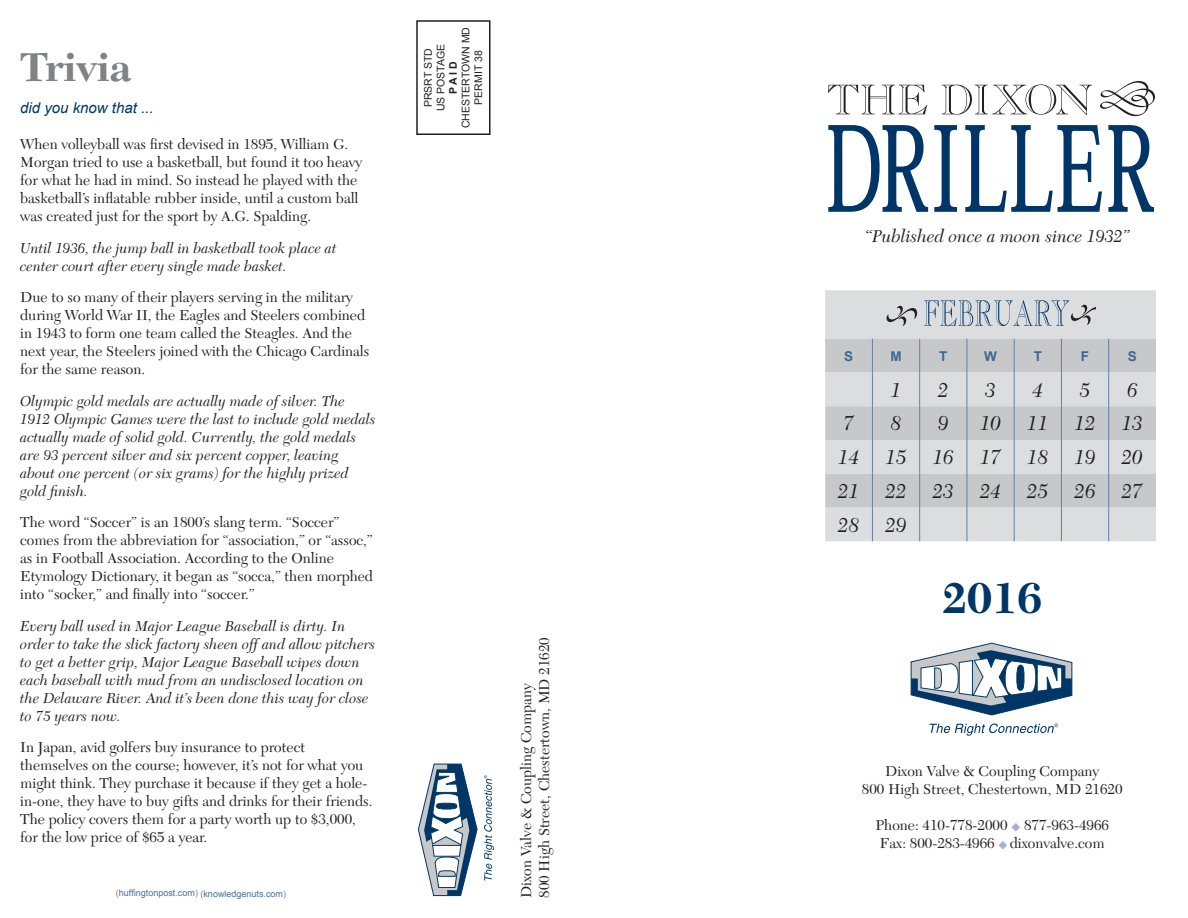
<style>
.page{position:relative;width:1188px;height:918px;background:#fff}
.page>*{position:absolute;margin:0;border:0;box-sizing:border-box;transform-origin:0 0}
.t1{font:700 45px "New Caledonia";color:#003667}
.t2{font:700 42px "New Caledonia";color:#808285}
.t3{font:italic 21px "New Caledonia";color:#231f20}
.t4{font:italic 18px "New Caledonia";color:#231f20}
.t5{font:15px/18px "New Caledonia";color:#231f20}
.t6{font:italic 15px/18px "New Caledonia";color:#231f20}
.t7{font:italic 15px "Arial";color:#003667}
.t8{font:700 13.5px "Arial";color:#3f6692}
.t9{font:10.5px "Arial";color:#231f20}
.t10{font:700 10.5px "Arial";color:#231f20}
.t11{font:9px "Arial";color:#4a6e98}
.s1{color:#808285}
.s2{color:#a3b3cd}
</style>
<div class="page">
<svg style="left:828px;top:85px;width:99px;height:29px"></svg>
<svg style="left:942px;top:84px;width:150px;height:31px"></svg>
<svg style="left:1100px;top:81px;width:55px;height:35px"></svg>
<svg style="left:828px;top:125px;width:100px;height:87px"></svg>
<svg style="left:934px;top:125px;width:23px;height:87px"></svg>
<svg style="left:965px;top:125px;width:137px;height:87px"></svg>
<svg style="left:1108px;top:125px;width:46px;height:87px"></svg>
<div style="left:825px;top:290px;width:331px;height:251px;background:#dcdddf"></div>
<div style="left:825px;top:339px;width:331px;height:33px;background:#c7c8ca"></div>
<svg style="left:825px;top:406px;width:331px;height:101px;background:#cdced1"></svg>
<hr style="left:872px;top:372px;width:1px;height:34px;background:#6180a7">
<hr style="left:919px;top:372px;width:1px;height:34px;background:#6180a7">
<hr style="left:967px;top:372px;width:1px;height:34px;background:#6180a7">
<hr style="left:1014px;top:372px;width:1px;height:34px;background:#6180a7">
<hr style="left:1061px;top:372px;width:1px;height:34px;background:#6180a7">
<hr style="left:1108px;top:372px;width:1px;height:34px;background:#6180a7">
<hr style="left:872px;top:406px;width:1px;height:34px;background:#6180a7">
<hr style="left:919px;top:406px;width:1px;height:34px;background:#6180a7">
<hr style="left:967px;top:406px;width:1px;height:34px;background:#6180a7">
<hr style="left:1014px;top:406px;width:1px;height:34px;background:#6180a7">
<hr style="left:1061px;top:406px;width:1px;height:34px;background:#6180a7">
<hr style="left:1108px;top:406px;width:1px;height:34px;background:#6180a7">
<hr style="left:872px;top:440px;width:1px;height:34px;background:#6180a7">
<hr style="left:919px;top:440px;width:1px;height:34px;background:#6180a7">
<hr style="left:967px;top:440px;width:1px;height:34px;background:#6180a7">
<hr style="left:1014px;top:440px;width:1px;height:34px;background:#6180a7">
<hr style="left:1061px;top:440px;width:1px;height:34px;background:#6180a7">
<hr style="left:1108px;top:440px;width:1px;height:34px;background:#6180a7">
<hr style="left:872px;top:474px;width:1px;height:33px;background:#6180a7">
<hr style="left:919px;top:474px;width:1px;height:33px;background:#6180a7">
<hr style="left:967px;top:474px;width:1px;height:33px;background:#6180a7">
<hr style="left:1014px;top:474px;width:1px;height:33px;background:#6180a7">
<hr style="left:1061px;top:474px;width:1px;height:33px;background:#6180a7">
<hr style="left:1108px;top:474px;width:1px;height:33px;background:#6180a7">
<hr style="left:872px;top:507px;width:1px;height:34px;background:#6180a7">
<hr style="left:919px;top:507px;width:1px;height:34px;background:#6180a7">
<hr style="left:967px;top:507px;width:1px;height:34px;background:#6180a7">
<hr style="left:1014px;top:507px;width:1px;height:34px;background:#6180a7">
<hr style="left:1061px;top:507px;width:1px;height:34px;background:#6180a7">
<hr style="left:1108px;top:507px;width:1px;height:34px;background:#6180a7">
<hr style="left:872px;top:339px;width:1px;height:33px;background:#6180a7">
<hr style="left:919px;top:339px;width:1px;height:33px;background:#6180a7">
<hr style="left:967px;top:339px;width:1px;height:33px;background:#6180a7">
<hr style="left:1014px;top:339px;width:1px;height:33px;background:#6180a7">
<hr style="left:1061px;top:339px;width:1px;height:33px;background:#6180a7">
<hr style="left:1108px;top:339px;width:1px;height:33px;background:#6180a7">
<svg style="left:924px;top:300px;width:172px;height:26px;background:#bac2ca"></svg>
<svg style="left:887px;top:306px;width:30px;height:20px"></svg>
<svg style="left:911px;top:642px;width:161px;height:73px"></svg>
<svg style="left:929px;top:723px;width:129px;height:13px"></svg>
<svg style="left:418px;top:764px;width:59px;height:132px"></svg>
<svg style="left:484px;top:775px;width:10px;height:106px"></svg>
<div style="left:416px;top:20px;width:74px;height:115px;border:2px solid #231f20"></div>
<p class="t2" style="left:20px;top:43px;width:113px">Trivia</p>
<p class="t7" style="left:20px;top:98px;width:135px">did you know that ...</p>
<p class="t5" style="left:20px;top:136px;width:343px">When volleyball was first devised in 1895, William G.<br>Morgan tried to use a basketball, but found it too heavy for what he had in mind. So instead he played with the basketball’s inflatable rubber inside, until a custom ball was created just for the sport by A.G. Spalding.</p>
<p class="t6" style="left:20px;top:239px;width:318px">Until 1936, the jump ball in basketball took place at center court after every single made basket.</p>
<p class="t5" style="left:20px;top:289px;width:351px">Due to so many of their players serving in the military during World War II, the Eagles and Steelers combined in 1943 to form one team called the Steagles. And the next year, the Steelers joined with the Chicago Cardinals for the same reason.</p>
<p class="t6" style="left:20px;top:392px;width:357px">Olympic gold medals are actually made of silver. The 1912 Olympic Games were the last to include gold medals actually made of solid gold. Currently, the gold medals are 93 percent silver and six percent copper, leaving about one percent (or six grams) for the highly prized gold finish.</p>
<p class="t5" style="left:20px;top:514px;width:354px">The word “Soccer” is an 1800’s slang term. “Soccer” comes from the abbreviation for “association,” or “assoc,” as in Football Association. According to the Online Etymology Dictionary, it began as “socca,” then morphed into “socker,” and finally into “soccer.”</p>
<p class="t6" style="left:20px;top:617px;width:357px">Every ball used in Major League Baseball is dirty. In order to take the slick factory sheen off and allow pitchers to get a better grip, Major League Baseball wipes down each baseball with mud from an undisclosed location on the Delaware River. And it’s been done this way for close to 75 years now.</p>
<p class="t5" style="left:20px;top:739px;width:354px">In Japan, avid golfers buy insurance to protect themselves on the course; however, it’s not for what you might think. They purchase it because if they get a hole&shy;in-one, they have to buy gifts and drinks for their friends.<br>The policy covers them for a party worth up to $3,000, for the low price of $65 a year.</p>
<p class="t11" style="left:116px;top:887px;width:172px"><span class="s1">(</span>huffingtonpost.com<span class="s1">) (</span>knowledgenuts.com<span class="s1">)</span></p>
<p class="t9" style="left:459px;top:128px;width:103px;rotate:-90deg">CHESTERTOWN MD</p>
<p class="t9" style="left:421px;top:107px;width:61px;rotate:-90deg">PRSRT STD</p>
<p class="t9" style="left:433px;top:111px;width:69px;rotate:-90deg">US POSTAGE</p>
<p class="t9" style="left:471px;top:105px;width:56px;rotate:-90deg">PERMIT 38</p>
<p class="t10" style="left:446px;top:94px;width:34px;rotate:-90deg">P A I D</p>
<p class="t5" style="left:535px;top:898px;width:262px;rotate:-90deg">800 High Street, Chestertown, MD 21620</p>
<p class="t5" style="left:517px;top:898px;width:216px;rotate:-90deg">Dixon Valve &amp; Coupling Company</p>
<p class="t4" style="left:865px;top:226px;width:267px">“Published once a moon since 1932”</p>
<p class="t8" style="left:844px;top:346px;width:11px">S</p>
<p class="t8" style="left:890px;top:346px;width:13px">M</p>
<p class="t8" style="left:939px;top:346px;width:10px">T</p>
<p class="t8" style="left:984px;top:346px;width:14px">W</p>
<p class="t8" style="left:1034px;top:346px;width:10px">T</p>
<p class="t8" style="left:1081px;top:346px;width:10px">F</p>
<p class="t8" style="left:1128px;top:346px;width:11px">S</p>
<p class="t3" style="left:891px;top:378px;width:12px">1</p>
<p class="t3" style="left:938px;top:378px;width:12px">2</p>
<p class="t3" style="left:985px;top:378px;width:12px">3</p>
<p class="t3" style="left:1033px;top:378px;width:12px">4</p>
<p class="t3" style="left:1080px;top:378px;width:12px">5</p>
<p class="t3" style="left:1127px;top:378px;width:12px">6</p>
<p class="t3" style="left:844px;top:412px;width:12px">7</p>
<p class="t3" style="left:891px;top:412px;width:12px">8</p>
<p class="t3" style="left:938px;top:412px;width:12px">9</p>
<p class="t3" style="left:980px;top:412px;width:22px">10</p>
<p class="t3" style="left:1027px;top:412px;width:22px">11</p>
<p class="t3" style="left:1075px;top:412px;width:22px">12</p>
<p class="t3" style="left:1122px;top:412px;width:22px">13</p>
<p class="t3" style="left:838px;top:446px;width:22px">14</p>
<p class="t3" style="left:886px;top:446px;width:22px">15</p>
<p class="t3" style="left:933px;top:446px;width:22px">16</p>
<p class="t3" style="left:980px;top:446px;width:22px">17</p>
<p class="t3" style="left:1027px;top:446px;width:22px">18</p>
<p class="t3" style="left:1075px;top:446px;width:22px">19</p>
<p class="t3" style="left:1122px;top:446px;width:22px">20</p>
<p class="t3" style="left:838px;top:479px;width:22px">21</p>
<p class="t3" style="left:886px;top:479px;width:22px">22</p>
<p class="t3" style="left:933px;top:479px;width:22px">23</p>
<p class="t3" style="left:980px;top:479px;width:22px">24</p>
<p class="t3" style="left:1027px;top:479px;width:22px">25</p>
<p class="t3" style="left:1075px;top:479px;width:22px">26</p>
<p class="t3" style="left:1122px;top:479px;width:22px">27</p>
<p class="t3" style="left:838px;top:513px;width:22px">28</p>
<p class="t3" style="left:886px;top:513px;width:22px">29</p>
<p class="t1" style="left:942px;top:572px;width:102px">2016</p>
<p class="t5" style="left:885px;top:762px;width:216px">Dixon Valve &amp; Coupling Company</p>
<p class="t5" style="left:862px;top:780px;width:262px">800 High Street, Chestertown, MD 21620</p>
<p class="t5" style="left:875px;top:816px;width:235px">Phone: 410-778-2000 <span class="s2">◆</span> 877-963-4966</p>
<p class="t5" style="left:880px;top:834px;width:226px">Fax: 800-283-4966 <span class="s2">◆</span> dixonvalve.com</p>
</div>
